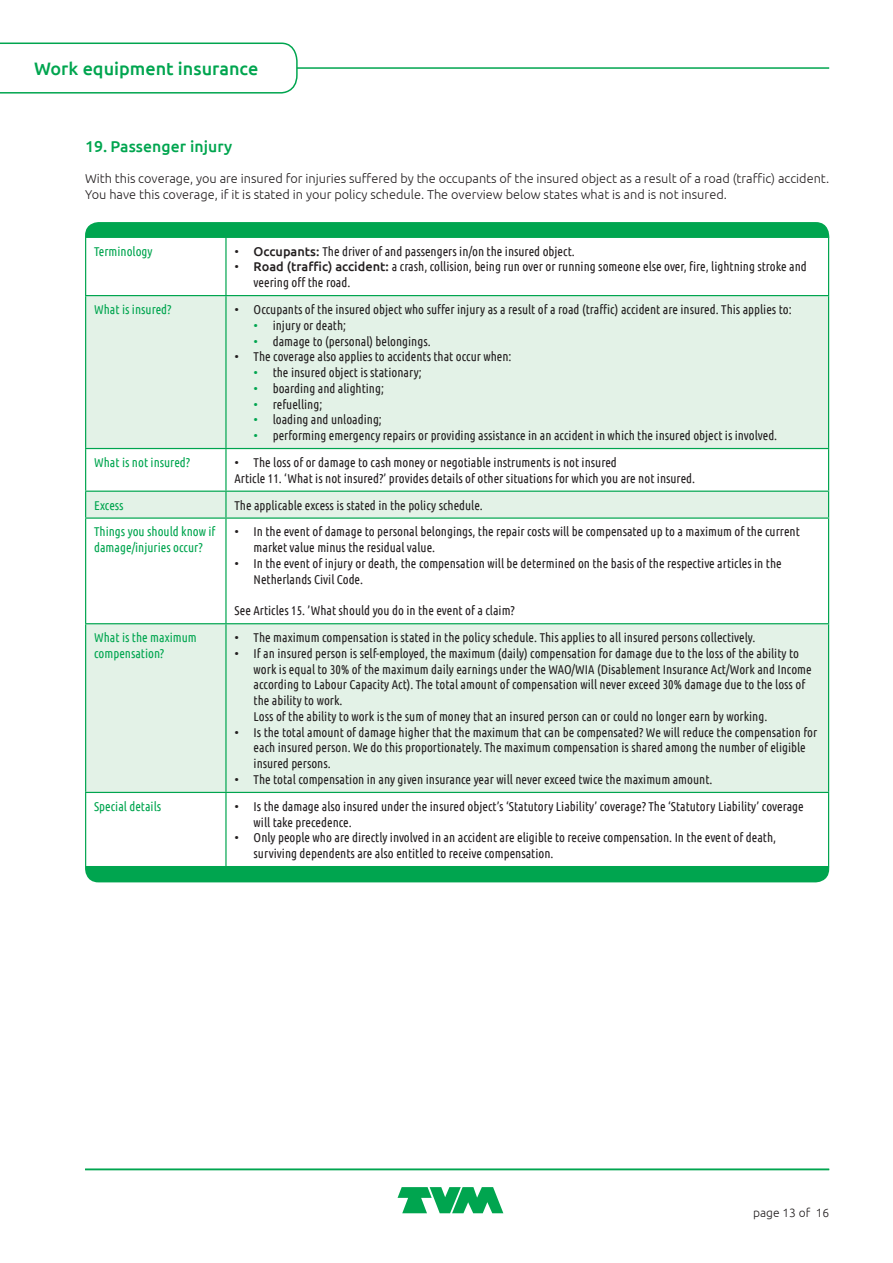
<style>
.page{position:relative;width:893px;height:1263px;background:#fff}
.page>*{position:absolute;margin:0;border:0;box-sizing:border-box;transform-origin:0 0}
.t1{font:500 18px "Ubuntu";color:#00a54f}
.Bodykop_gr_10_5pt{font:500 15.75px "Ubuntu";letter-spacing:.005em;color:#00a54f}
.Body{font:12.75px/15.8px "Ubuntu Condensed";color:#231f20}
.Body-2{font:300 12.75px/15.8px "Ubuntu";color:#231f20}
.Body-3{font:12.75px/15.8px "Ubuntu Condensed";color:#00a54f}
.t2{font:300 12px "Ubuntu";color:#231f20}
.s1{font-family:"Ubuntu";font-weight:300}
.s2{font-family:"Ubuntu";font-weight:500}
.s3{font-family:"Ubuntu";font-weight:300;color:#00a54f}
</style>
<div class="page">
<svg style="left:85px;top:222px;width:744px;height:15px;background:#02a550"></svg>
<svg style="left:86px;top:296px;width:742px;height:496px;fill:#e3f2e7"></svg>
<hr style="left:85px;top:237px;width:141px;height:1px;background:#00a54f">
<hr style="left:85px;top:238px;width:1px;height:57px;background:#00a54f">
<hr style="left:226px;top:237px;width:603px;height:1px;background:#00a54f">
<hr style="left:225px;top:238px;width:2px;height:57px;background:#00a54f">
<hr style="left:828px;top:238px;width:1px;height:57px;background:#00a54f">
<hr style="left:85px;top:295px;width:141px;height:1px;background:#00a54f">
<hr style="left:85px;top:296px;width:1px;height:152px;background:#00a54f">
<hr style="left:226px;top:295px;width:603px;height:1px;background:#00a54f">
<hr style="left:225px;top:296px;width:2px;height:152px;background:#00a54f">
<hr style="left:828px;top:296px;width:1px;height:152px;background:#00a54f">
<hr style="left:85px;top:448px;width:141px;height:1px;background:#00a54f">
<hr style="left:85px;top:449px;width:1px;height:42px;background:#00a54f">
<hr style="left:226px;top:448px;width:603px;height:1px;background:#00a54f">
<hr style="left:225px;top:449px;width:2px;height:42px;background:#00a54f">
<hr style="left:828px;top:449px;width:1px;height:42px;background:#00a54f">
<hr style="left:85px;top:491px;width:141px;height:1px;background:#00a54f">
<svg style="left:85px;top:492px;width:1px;height:25px"></svg>
<hr style="left:226px;top:491px;width:603px;height:1px;background:#00a54f">
<hr style="left:225px;top:492px;width:2px;height:25px;background:#00a54f">
<svg style="left:828px;top:492px;width:1px;height:25px"></svg>
<hr style="left:85px;top:517px;width:141px;height:2px;background:#00a54f">
<hr style="left:85px;top:519px;width:1px;height:104px;background:#00a54f">
<hr style="left:226px;top:517px;width:603px;height:2px;background:#00a54f">
<hr style="left:225px;top:519px;width:2px;height:104px;background:#00a54f">
<hr style="left:828px;top:519px;width:1px;height:104px;background:#00a54f">
<hr style="left:85px;top:623px;width:141px;height:1px;background:#00a54f">
<hr style="left:85px;top:624px;width:1px;height:168px;background:#00a54f">
<hr style="left:226px;top:623px;width:603px;height:1px;background:#00a54f">
<hr style="left:225px;top:624px;width:2px;height:168px;background:#00a54f">
<hr style="left:828px;top:624px;width:1px;height:168px;background:#00a54f">
<hr style="left:85px;top:792px;width:141px;height:1px;background:#00a54f">
<hr style="left:85px;top:793px;width:1px;height:73px;background:#00a54f">
<hr style="left:226px;top:792px;width:603px;height:1px;background:#00a54f">
<hr style="left:225px;top:793px;width:2px;height:73px;background:#00a54f">
<hr style="left:828px;top:793px;width:1px;height:73px;background:#00a54f">
<hr style="left:85px;top:866px;width:141px;height:1px;background:#00a54f">
<hr style="left:226px;top:866px;width:603px;height:1px;background:#00a54f">
<div style="left:85px;top:867px;width:744px;height:15px;background:#00a54f"></div>
<hr style="left:85px;top:67px;width:744px;height:2px;background:#00a54f">
<svg style="left:0;top:42px;width:298px;height:52px"></svg>
<svg style="left:398px;top:1187px;width:105px;height:26px"></svg>
<hr style="left:85px;top:1169px;width:744px;height:1px;background:#00a54f">
<h1 class="t1" style="left:34px;top:57px;width:226px">Work equipment insurance</h1>
<p class="Bodykop_gr_10_5pt" style="left:85px;top:136px;width:149px">19. Passenger injury</p>
<p class="Body-2" style="left:85px;top:171px;width:746px">With this coverage, you are insured for injuries suffered by the occupants of the insured object as a result of a road (traffic) accident.<br>You have this coverage, if it is stated in your policy schedule. The overview below states what is and is not insured.</p>
<p class="Body-3" style="left:94px;top:243px;width:60px">Terminology</p>
<p class="Body" style="left:234px;top:243px;width:342px"><span class="s1">•</span> <span class="s2">Occupants:</span> The driver of and passengers in/on the insured object.</p>
<p class="Body" style="left:254px;top:258px;width:555px;text-indent:-19px"><span class="s1">•</span> <span class="s2">Road (traffic) accident:</span> a crash, collision, being run over or running someone else over, fire, lightning stroke and veering off the road.</p>
<p class="Body-3" style="left:94px;top:301px;width:79px">What is insured?</p>
<p class="Body" style="left:234px;top:301px;width:559px"><span class="s1">•</span> Occupants of the insured object who suffer injury as a result of a road (traffic) accident are insured. This applies to:</p>
<p class="Body" style="left:254px;top:317px;width:94px"><span class="s3">•</span> injury or death;</p>
<p class="Body" style="left:254px;top:333px;width:179px"><span class="s3">•</span> damage to (personal) belongings.</p>
<p class="Body" style="left:234px;top:348px;width:279px"><span class="s1">•</span> The coverage also applies to accidents that occur when:</p>
<p class="Body" style="left:254px;top:364px;width:170px"><span class="s3">•</span> the insured object is stationary;</p>
<p class="Body" style="left:254px;top:380px;width:132px"><span class="s3">•</span> boarding and alighting;</p>
<p class="Body" style="left:254px;top:396px;width:70px"><span class="s3">•</span> refuelling;</p>
<p class="Body" style="left:254px;top:411px;width:130px"><span class="s3">•</span> loading and unloading;</p>
<p class="Body" style="left:254px;top:427px;width:525px"><span class="s3">•</span> performing emergency repairs or providing assistance in an accident in which the insured object is involved.</p>
<p class="Body-3" style="left:94px;top:454px;width:98px">What is not insured?</p>
<p class="Body" style="left:234px;top:454px;width:384px"><span class="s1">•</span> The loss of or damage to cash money or negotiable instruments is not insured</p>
<p class="Body" style="left:234px;top:470px;width:462px">Article 11. ‘What is not insured?’ provides details of other situations for which you are not insured.</p>
<p class="Body-3" style="left:94px;top:497px;width:31px">Excess</p>
<p class="Body" style="left:234px;top:497px;width:250px">The applicable excess is stated in the policy schedule.</p>
<p class="Body-3" style="left:94px;top:524px;width:123px">Things you should know if damage/injuries occur?</p>
<p class="Body" style="left:254px;top:524px;width:548px;text-indent:-19px"><span class="s1">•</span> In the event of damage to personal belongings, the repair costs will be compensated up to a maximum of the current market value minus the residual value.</p>
<p class="Body" style="left:254px;top:555px;width:530px;text-indent:-19px"><span class="s1">•</span> In the event of injury or death, the compensation will be determined on the basis of the respective articles in the<br>Netherlands Civil Code.</p>
<p class="Body" style="left:234px;top:602px;width:282px">See Articles 15. ’What should you do in the event of a claim?</p>
<p class="Body-3" style="left:94px;top:629px;width:104px">What is the maximum compensation?</p>
<p class="Body" style="left:234px;top:629px;width:522px"><span class="s1">•</span> The maximum compensation is stated in the policy schedule. This applies to all insured persons collectively.</p>
<p class="Body" style="left:254px;top:645px;width:560px;text-indent:-19px"><span class="s1">•</span> If an insured person is self-employed, the maximum (daily) compensation for damage due to the loss of the ability to work is equal to 30% of the maximum daily earnings under the WAO/WIA (Disablement Insurance Act/Work and Income according to Labour Capacity Act). The total amount of compensation will never exceed 30% damage due to the loss of the ability to work.</p>
<p class="Body" style="left:254px;top:708px;width:515px">Loss of the ability to work is the sum of money that an insured person can or could no longer earn by working.</p>
<p class="Body" style="left:254px;top:724px;width:565px;text-indent:-19px"><span class="s1">•</span> Is the total amount of damage higher that the maximum that can be compensated? We will reduce the compensation for each insured person. We do this proportionately. The maximum compensation is shared among the number of eligible insured persons.</p>
<p class="Body" style="left:234px;top:771px;width:480px"><span class="s1">•</span> The total compensation in any given insurance year will never exceed twice the maximum amount.</p>
<p class="Body-3" style="left:94px;top:798px;width:68px">Special details</p>
<p class="Body" style="left:254px;top:798px;width:552px;text-indent:-19px"><span class="s1">•</span> Is the damage also insured under the insured object’s ‘Statutory Liability’ coverage? The ‘Statutory Liability’ coverage will take precedence.</p>
<p class="Body" style="left:254px;top:829px;width:524px;text-indent:-19px"><span class="s1">•</span> Only people who are directly involved in an accident are eligible to receive compensation. In the event of death, surviving dependents are also entitled to receive compensation.</p>
<p class="t2" style="left:753px;top:1205px;width:78px">page 13 of 16</p>
</div>
